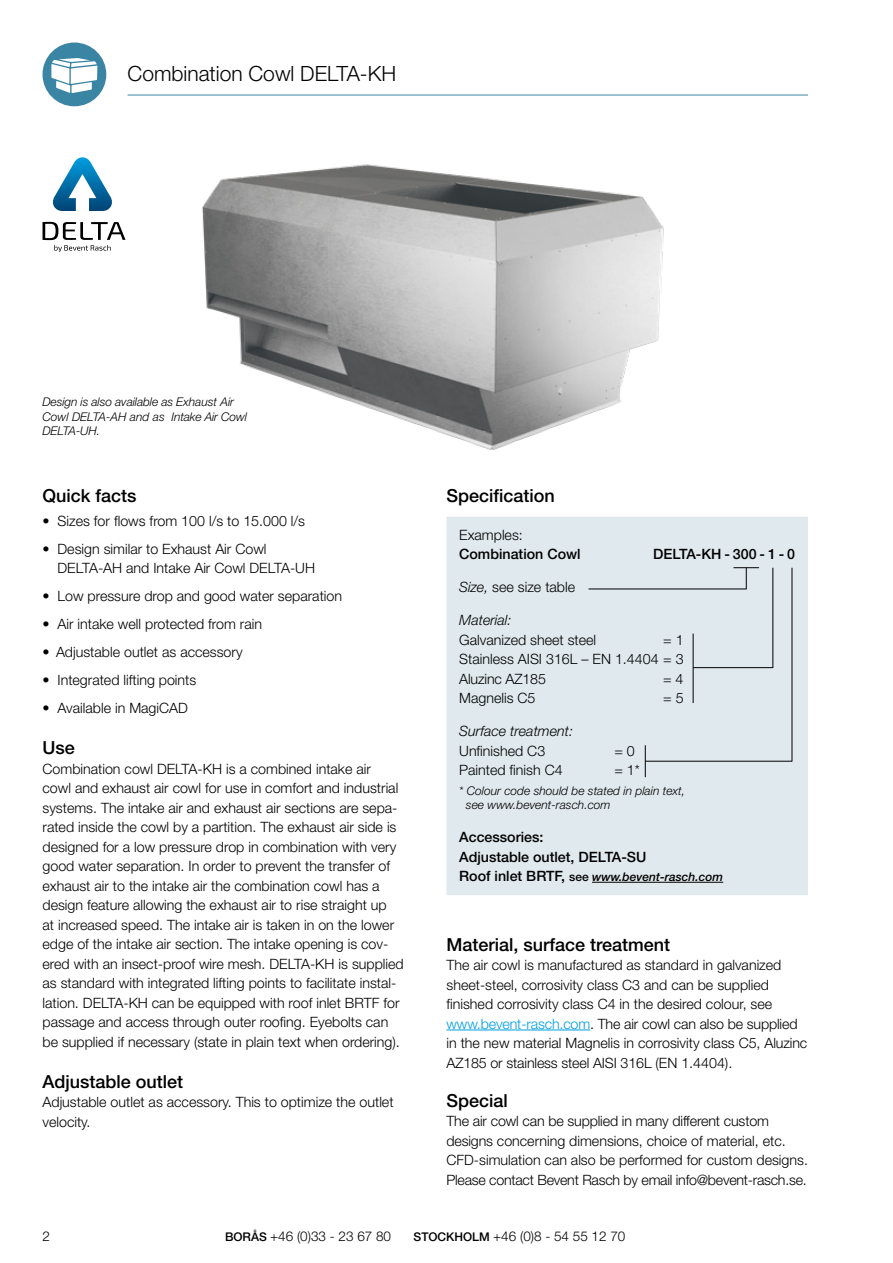
<style>
.page{position:relative;width:893px;height:1263px;background:#fff}
.page>*{position:absolute;margin:0;border:0;box-sizing:border-box;transform-origin:0 0}
.t1{font:300 21px "Helvetica Neue LT Std";color:#000}
.t2{font:500 18px "Helvetica Neue LT Std";color:#000}
.t3{font:300 14.25px/19.5px "Helvetica Neue LT Std";color:#000}
.t4{font:500 14.25px/19.5px "Helvetica Neue LT Std";color:#000}
.t5{font:italic 300 14.25px "Helvetica Neue LT Std";color:#000}
.t6{font:300 13.5px "Helvetica Neue LT Std";color:#000}
.t7{font:italic 300 12px/14.4px "Helvetica Neue LT Std";color:#000}
.t8{font:italic 500 12px "Helvetica Neue LT Std";color:#000}
.s1{font-style:italic}
.s2{font-style:normal;font-size:14.25px}
.s3{font-style:normal}
.s4{color:#009ee0}
.s5{font-weight:500;font-size:12px}
</style>
<div class="page">
<div style="left:43px;top:43px;width:63px;height:63px;background:#3a85a3;border-radius:50%"></div>
<svg style="left:51px;top:58px;width:46px;height:35px"></svg>
<hr style="left:128px;top:95px;width:680px;height:1px;background:#3a85a3">
<svg style="left:52px;top:157px;width:60px;height:54px"></svg>
<svg style="left:43px;top:222px;width:82px;height:30px"></svg>
<img style="left:179px;top:94px;width:506px;height:356px">
<div style="left:446px;top:517px;width:362px;height:378px;background:#e0e9ee"></div>
<hr style="left:446px;top:1029px;width:144px;height:1px;background:#009ee0">
<hr style="left:592px;top:882px;width:131px;height:1px;background:#000">
<svg style="left:733px;top:567px;width:26px;height:22px"></svg>
<hr style="left:588px;top:589px;width:159px;height:1px;background:#000">
<hr style="left:693px;top:634px;width:1px;height:69px;background:#000">
<hr style="left:693px;top:667px;width:80px;height:1px;background:#000">
<hr style="left:792px;top:568px;width:1px;height:193px;background:#000">
<hr style="left:645px;top:745px;width:1px;height:32px;background:#000">
<hr style="left:645px;top:761px;width:147px;height:1px;background:#000">
<hr style="left:772px;top:568px;width:1px;height:100px;background:#000">
<h1 class="t1" style="left:128px;top:61px;width:270px">Combination Cowl DELTA-KH</h1>
<p class="t7" style="left:43px;top:395px;width:206px">Design is also available as Exhaust Air<br>Cowl DELTA-AH and as Intake Air Cowl<br>DELTA-UH.</p>
<p class="t2" style="left:43px;top:485px;width:96px">Quick facts</p>
<p class="t3" style="left:43px;top:510px;width:264px">• Sizes for flows from 100 l/s to 15.000 l/s</p>
<p class="t3" style="left:58px;top:538px;width:259px;text-indent:-15px">• Design similar to Exhaust Air Cowl<br>DELTA-AH and Intake Air Cowl DELTA-UH</p>
<p class="t3" style="left:43px;top:586px;width:301px">• Low pressure drop and good water separation</p>
<p class="t3" style="left:43px;top:614px;width:221px">• Air intake well protected from rain</p>
<p class="t3" style="left:43px;top:642px;width:202px">• Adjustable outlet as accessory</p>
<p class="t3" style="left:43px;top:670px;width:155px">• Integrated lifting points</p>
<p class="t3" style="left:43px;top:698px;width:147px">• Available in MagiCAD</p>
<p class="t2" style="left:43px;top:737px;width:34px">Use</p>
<p class="t3" style="left:43px;top:759px;width:363px">Combination cowl DELTA-KH is a combined intake air<br>cowl and exhaust air cowl for use in comfort and industrial systems. The intake air and exhaust air sections are sepa&shy;rated inside the cowl by a partition. The exhaust air side is designed for a low pressure drop in combination with very good water separation. In order to prevent the transfer of exhaust air to the intake air the combination cowl has a design feature allowing the exhaust air to rise straight up<br>at increased speed. The intake air is taken in on the lower edge of the intake air section. The intake opening is cov&shy;ered with an insect-proof wire mesh. DELTA-KH is supplied as standard with integrated lifting points to facilitate instal&shy;lation. DELTA-KH can be equipped with roof inlet BRTF for passage and access through outer roofing. Eyebolts can be supplied if necessary (state in plain text when ordering).</p>
<p class="t2" style="left:43px;top:1071px;width:142px">Adjustable outlet</p>
<p class="t3" style="left:43px;top:1092px;width:353px">Adjustable outlet as accessory. This to optimize the outlet velocity.</p>
<p class="t2" style="left:446px;top:485px;width:110px">Specification</p>
<p class="t3" style="left:459px;top:524px;width:65px">Examples:</p>
<p class="t4" style="left:459px;top:544px;width:123px">Combination Cowl</p>
<p class="t4" style="left:653px;top:544px;width:144px">DELTA-KH - 300 - 1 - 0</p>
<p class="t3" style="left:459px;top:577px;width:117px"><span class="s1">Size,</span> see size table</p>
<p class="t5" style="left:459px;top:611px;width:54px">Material:</p>
<p class="t3" style="left:459px;top:629px;width:138px">Galvanized sheet steel</p>
<p class="t3" style="left:459px;top:629px;width:226px;text-align:justify;text-indent:204px">= 1<br>Stainless AISI 316L – EN 1.4404 = 3<br>Aluzinc AZ185</p>
<p class="t3" style="left:663px;top:668px;width:22px">= 4</p>
<p class="t3" style="left:459px;top:688px;width:78px">Magnelis C5</p>
<p class="t3" style="left:663px;top:688px;width:22px">= 5</p>
<p class="t5" style="left:459px;top:722px;width:115px">Surface treatment:</p>
<p class="t3" style="left:459px;top:740px;width:88px">Unfinished C3</p>
<p class="t3" style="left:614px;top:740px;width:22px">= 0</p>
<p class="t3" style="left:459px;top:760px;width:105px">Painted finish C4</p>
<p class="t3" style="left:614px;top:760px;width:27px">= 1*</p>
<p class="t7" style="left:466px;top:783px;width:221px;text-indent:-7px">* Colour code should be stated in plain text, see www.bevent-rasch.com</p>
<p class="t4" style="left:459px;top:827px;width:189px">Accessories:<br>Adjustable outlet, DELTA-SU</p>
<p class="t8" style="left:459px;top:870px;width:265px"><span class="s2">Roof inlet BRTF,</span> <span class="s3">see</span> www.bevent-rasch.com</p>
<p class="t2" style="left:446px;top:933px;width:225px">Material, surface treatment</p>
<p class="t3" style="left:446px;top:955px;width:362px">The air cowl is manufactured as standard in galvanized sheet-steel, corrosivity class C3 and can be supplied finished corrosivity class C4 in the desired colour, see <span class="s4">www.bevent-rasch.com</span>. The air cowl can also be supplied in the new material Magnelis in corrosivity class C5, Aluzinc AZ185 or stainless steel AISI 316L (EN 1.4404).</p>
<p class="t2" style="left:446px;top:1089px;width:63px">Special</p>
<p class="t3" style="left:446px;top:1111px;width:363px">The air cowl can be supplied in many different custom designs concerning dimensions, choice of material, etc.<br>CFD-simulation can also be performed for custom designs.<br>Please contact Bevent Rasch by email info@bevent-rasch.se.</p>
<p class="t6" style="left:43px;top:1228px;width:9px">2</p>
<p class="t6" style="left:225px;top:1228px;width:168px"><span class="s5">BORÅS</span> +46 (0)33 - 23 67 80</p>
<p class="t6" style="left:414px;top:1228px;width:213px"><span class="s5">STOCKHOLM</span> +46 (0)8 - 54 55 12 70</p>
</div>
